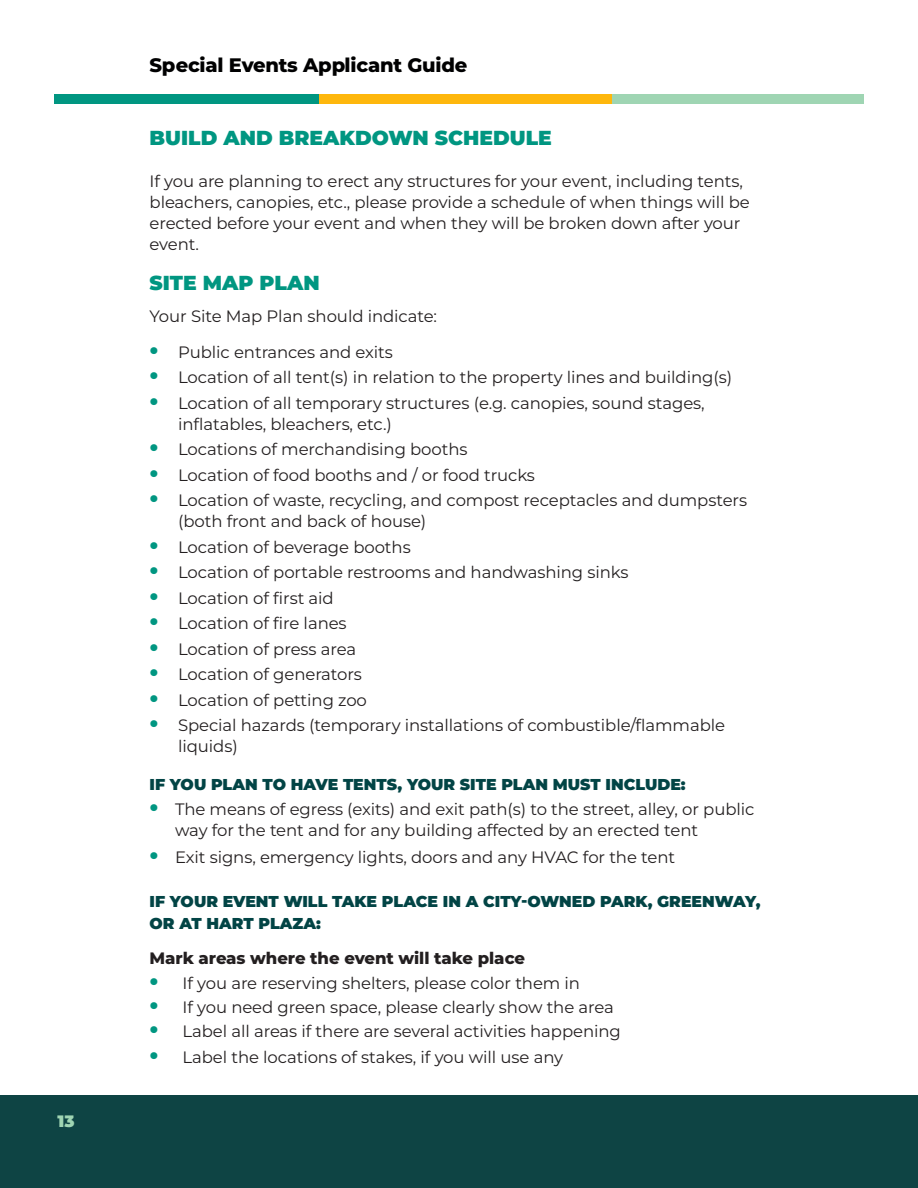
<style>
.page{position:relative;width:918px;height:1188px;background:#fff}
.page>*{position:absolute;margin:0;border:0;box-sizing:border-box;transform-origin:0 0}
.t1{font:900 20.25px "Montserrat";color:#009681}
.t2{font:800 19.5px "Montserrat";letter-spacing:-.01em;color:#000001}
.t3{font:16.5px/21px "Montserrat";letter-spacing:-.005em;color:#231f20}
.t4{font:800 16.5px "Montserrat";letter-spacing:-.005em;color:#231f20}
.t5{font:900 16.5px "Montserrat";color:#9fd5b3}
.t6{font:900 15.75px/22.5px "Montserrat";color:#024445}
.s1{font-weight:900;font-size:21px;color:#009681}
</style>
<div class="page">
<div style="left:54px;top:94px;width:810px;height:9px;background:#009681"></div>
<div style="left:320px;top:94px;width:298px;height:9px;background:#feb70d"></div>
<div style="left:612px;top:94px;width:252px;height:9px;background:#9fd5b3"></div>
<div style="left:0;top:1095px;width:918px;height:93px;background:#0e4444"></div>
<p class="t5" style="left:58px;top:1109px;width:19px">13</p>
<p class="t2" style="left:150px;top:50px;width:319px">Special Events Applicant Guide</p>
<p class="t1" style="left:150px;top:122px;width:404px">BUILD AND BREAKDOWN SCHEDULE</p>
<p class="t3" style="left:150px;top:170px;width:602px">If you are planning to erect any structures for your event, including tents, bleachers, canopies, etc., please provide a schedule of when things will be erected before your event and when they will be broken down after your event.</p>
<p class="t1" style="left:150px;top:268px;width:172px">SITE MAP PLAN</p>
<p class="t3" style="left:150px;top:305px;width:289px">Your Site Map Plan should indicate:</p>
<p class="t3" style="left:150px;top:341px;width:245px"><span class="s1">•</span> Public entrances and exits</p>
<p class="t3" style="left:150px;top:366px;width:584px"><span class="s1">•</span> Location of all tent(s) in relation to the property lines and building(s)</p>
<p class="t3" style="left:178px;top:392px;width:528px;text-indent:-28px"><span class="s1">•</span> Location of all temporary structures (e.g. canopies, sound stages, inflatables, bleachers, etc.)</p>
<p class="t3" style="left:150px;top:438px;width:319px"><span class="s1">•</span> Locations of merchandising booths</p>
<p class="t3" style="left:150px;top:464px;width:387px"><span class="s1">•</span> Location of food booths and / or food trucks</p>
<p class="t3" style="left:178px;top:489px;width:571px;text-indent:-28px"><span class="s1">•</span> Location of waste, recycling, and compost receptacles and dumpsters (both front and back of house)</p>
<p class="t3" style="left:150px;top:536px;width:263px"><span class="s1">•</span> Location of beverage booths</p>
<p class="t3" style="left:150px;top:561px;width:480px"><span class="s1">•</span> Location of portable restrooms and handwashing sinks</p>
<p class="t3" style="left:150px;top:587px;width:186px"><span class="s1">•</span> Location of first aid</p>
<p class="t3" style="left:150px;top:612px;width:199px"><span class="s1">•</span> Location of fire lanes</p>
<p class="t3" style="left:150px;top:638px;width:208px"><span class="s1">•</span> Location of press area</p>
<p class="t3" style="left:150px;top:663px;width:214px"><span class="s1">•</span> Location of generators</p>
<p class="t3" style="left:150px;top:689px;width:219px"><span class="s1">•</span> Location of petting zoo</p>
<p class="t3" style="left:178px;top:714px;width:549px;text-indent:-28px"><span class="s1">•</span> Special hazards (temporary installations of combustible/flammable liquids)</p>
<p class="t6" style="left:150px;top:772px;width:538px">IF YOU PLAN TO HAVE TENTS, YOUR SITE PLAN MUST INCLUDE:</p>
<p class="t3" style="left:175px;top:798px;width:581px;text-indent:-25px"><span class="s1">•</span> The means of egress (exits) and exit path(s) to the street, alley, or public way for the tent and for any building affected by an erected tent</p>
<p class="t3" style="left:150px;top:846px;width:527px"><span class="s1">•</span> Exit signs, emergency lights, doors and any HVAC for the tent</p>
<p class="t6" style="left:150px;top:889px;width:613px">IF YOUR EVENT WILL TAKE PLACE IN A CITY-OWNED PARK, GREENWAY,<br>OR AT HART PLAZA:</p>
<p class="t4" style="left:150px;top:946px;width:377px">Mark areas where the event will take place</p>
<p class="t3" style="left:150px;top:972px;width:432px"><span class="s1">•</span> If you are reserving shelters, please color them in</p>
<p class="t3" style="left:150px;top:996px;width:466px"><span class="s1">•</span> If you need green space, please clearly show the area</p>
<p class="t3" style="left:150px;top:1020px;width:473px"><span class="s1">•</span> Label all areas if there are several activities happening</p>
<p class="t3" style="left:150px;top:1046px;width:415px"><span class="s1">•</span> Label the locations of stakes, if you will use any</p>
</div>
